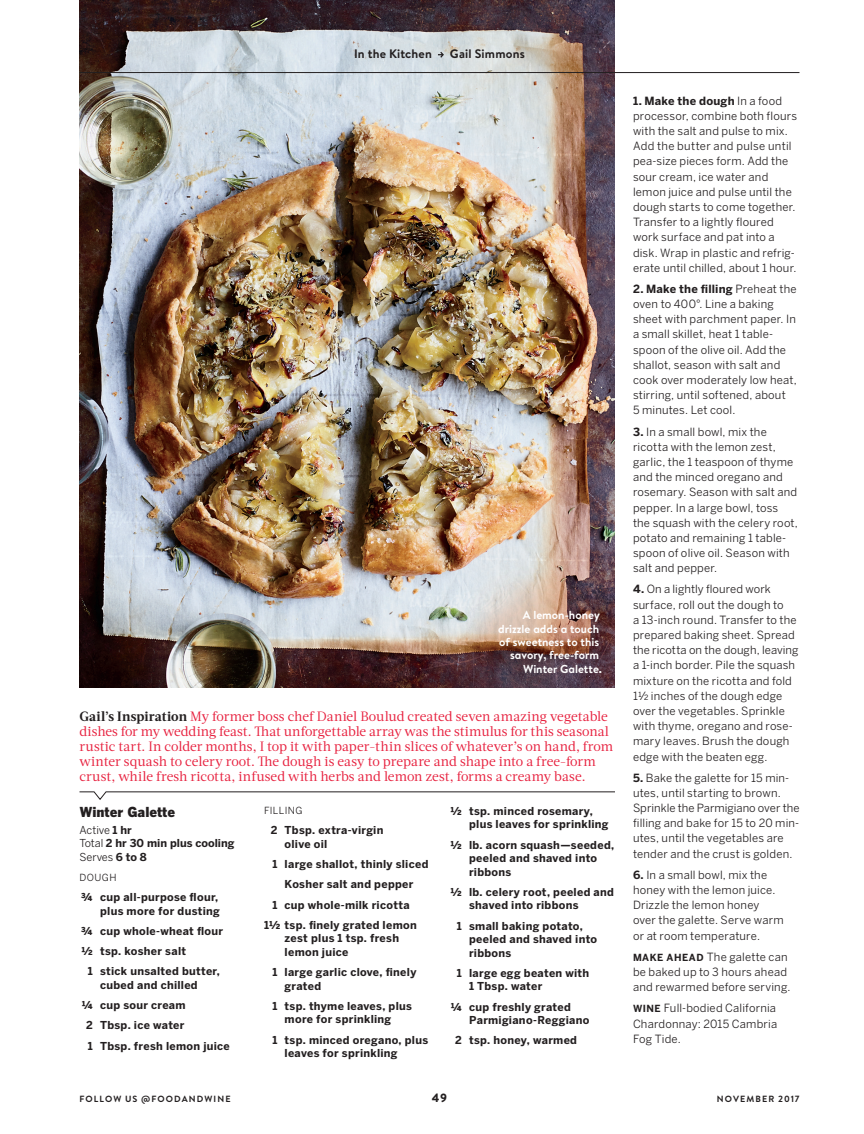
<style>
.page{position:relative;width:864px;height:1134px;background:#fff}
.page>*{position:absolute;margin:0;border:0;box-sizing:border-box;transform-origin:0 0}
.t1{font:900 13.65px "Benton Gothic";color:#231f20}
.t2{font:13.5px/15px "Acta";letter-spacing:.005em;color:#e71f3d}
.t3{font:700 12.3px "Brandon Text";letter-spacing:.015em;color:#231f20}
.t4{font:900 12px "Brandon Text";color:#231f20}
.t5{font:700 11.7px/13.4px "Brandon Text";color:#fff;text-align:right}
.t6{font:11.25px/15.1px "Benton Sans FB";letter-spacing:.015em;color:#231f20}
.t7{font:700 10.8px/13.5px "Benton Sans FB";letter-spacing:.025em;color:#231f20}
.t8{font:700 10.8px/13.5px "Benton Sans FB";color:#231f20}
.t9{font:9.75px "Benton Sans FB";letter-spacing:.045em;color:#231f20}
.t10{font:700 9px "Brandon Text";letter-spacing:.125em;color:#231f20}
.s1{font-weight:700;color:#231f20}
.s2{font-weight:400}
.s3{font-weight:700}
.s4{font-size:7.2px}
.s5{font-weight:700;font-size:9.75px}
</style>
<div class="page">
<img style="left:80px;top:0;width:535px;height:688px">
<svg style="left:79px;top:791px;width:536px;height:9px"></svg>
<svg style="left:438px;top:52px;width:6px;height:6px"></svg>
<hr style="left:80px;top:72px;width:720px;height:1px;background:#231f20">
<p class="t3" style="left:354px;top:45px;width:79px">In the Kitchen</p>
<p class="t3" style="left:450px;top:45px;width:76px">Gail Simmons</p>
<p class="t5" style="left:498px;top:608px;width:105px">A lemon-honey drizzle adds a touch of sweetness to this savory, free-form<br>Winter Galette.</p>
<p class="t2" style="left:80px;top:709px;width:535px"><span class="s1">Gail’s Inspiration</span> My former boss chef Daniel Boulud created seven amazing vegetable dishes for my wedding feast. That unforgettable array was the stimulus for this seasonal rustic tart. In colder months, I top it with paper-thin slices of whatever’s on hand, from winter squash to celery root. The dough is easy to prepare and shape into a free-form crust, while fresh ricotta, infused with herbs and lemon zest, forms a creamy base.</p>
<p class="t7" style="left:469px;top:804px;width:141px;text-indent:-19px">½ tsp. minced rosemary, plus leaves for sprinkling</p>
<p class="t7" style="left:469px;top:838px;width:147px;text-indent:-19px">½ lb. acorn squash—seeded, peeled and shaved into ribbons</p>
<p class="t7" style="left:469px;top:885px;width:146px;text-indent:-19px">½ lb. celery root, peeled and shaved into ribbons</p>
<p class="t7" style="left:469px;top:919px;width:130px;text-indent:-12px">1 small baking potato, peeled and shaved into ribbons</p>
<p class="t7" style="left:469px;top:966px;width:122px;text-indent:-12px">1 large egg beaten with<br>1 Tbsp. water</p>
<p class="t7" style="left:469px;top:1000px;width:122px;text-indent:-19px">¼ cup freshly grated<br>Parmigiano-Reggiano</p>
<p class="t7" style="left:455px;top:1034px;width:123px">2 tsp. honey, warmed</p>
<p class="t9" style="left:264px;top:805px;width:40px">FILLING</p>
<p class="t7" style="left:285px;top:823px;width:100px;text-indent:-14px">2 Tbsp. extra-virgin olive oil</p>
<p class="t7" style="left:272px;top:857px;width:158px">1 large shallot, thinly sliced</p>
<p class="t7" style="left:285px;top:877px;width:130px">Kosher salt and pepper</p>
<p class="t7" style="left:272px;top:898px;width:139px">1 cup whole-milk ricotta</p>
<p class="t7" style="left:264px;top:918px;width:154px">1½ tsp. finely grated lemon</p>
<p class="t7" style="left:285px;top:931px;width:116px">zest plus 1 tsp. fresh lemon juice</p>
<p class="t7" style="left:285px;top:965px;width:133px;text-indent:-12px">1 large garlic clove, finely grated</p>
<p class="t7" style="left:285px;top:999px;width:129px;text-indent:-12px">1 tsp. thyme leaves, plus more for sprinkling</p>
<p class="t7" style="left:285px;top:1033px;width:145px;text-indent:-12px">1 tsp. minced oregano, plus leaves for sprinkling</p>
<p class="t1" style="left:80px;top:804px;width:97px">Winter Galette</p>
<p class="t8" style="left:80px;top:823px;width:157px"><span class="s2">Active</span> 1 hr<br><span class="s2">Total</span> 2 hr 30 min plus cooling<br><span class="s2">Serves</span> 6 to 8</p>
<p class="t9" style="left:80px;top:871px;width:39px">DOUGH</p>
<p class="t7" style="left:81px;top:890px;width:140px;text-align:right">¾ cup all-purpose flour, plus more for dusting</p>
<p class="t7" style="left:81px;top:921px;width:144px;line-height:20.2px">¾ cup whole-wheat flour ½ tsp. kosher salt</p>
<p class="t7" style="left:100px;top:964px;width:121px;text-indent:-12px">1 stick unsalted butter, cubed and chilled</p>
<p class="t7" style="left:86px;top:995px;width:145px;line-height:20.2px;text-indent:-5px">¼ cup sour cream<br>2 Tbsp. ice water<br>1 Tbsp. fresh lemon juice</p>
<p class="t6" style="left:633px;top:93px;width:166px"><span class="s3">1. Make the dough</span> In a food processor, combine both flours with the salt and pulse to mix.<br>Add the butter and pulse until pea-size pieces form. Add the sour cream, ice water and lemon juice and pulse until the dough starts to come together.<br>Transfer to a lightly floured work surface and pat into a disk. Wrap in plastic and refrig&shy;erate until chilled, about 1 hour.</p>
<p class="t6" style="left:633px;top:281px;width:165px"><span class="s3">2. Make the filling</span> Preheat the oven to 400°. Line a baking sheet with parchment paper. In a small skillet, heat 1 table&shy;spoon of the olive oil. Add the shallot, season with salt and cook over moderately low heat, stirring, until softened, about<br>5 minutes. Let cool.</p>
<p class="t6" style="left:633px;top:424px;width:166px"><span class="s3">3.</span> In a small bowl, mix the ricotta with the lemon zest, garlic, the 1 teaspoon of thyme and the minced oregano and rosemary. Season with salt and pepper. In a large bowl, toss the squash with the celery root, potato and remaining 1 table&shy;spoon of olive oil. Season with salt and pepper.</p>
<p class="t6" style="left:633px;top:582px;width:167px"><span class="s3">4.</span> On a lightly floured work surface, roll out the dough to<br>a 13-inch round. Transfer to the prepared baking sheet. Spread the ricotta on the dough, leaving a 1-inch border. Pile the squash mixture on the ricotta and fold<br>1<sup>1</sup>/<span class="s4">2</span> inches of the dough edge over the vegetables. Sprinkle with thyme, oregano and rose&shy;mary leaves. Brush the dough edge with the beaten egg.</p>
<p class="t6" style="left:633px;top:770px;width:168px"><span class="s3">5.</span> Bake the galette for 15 min&shy;utes, until starting to brown.<br>Sprinkle the Parmigiano over the filling and bake for 15 to 20 min&shy;utes, until the vegetables are tender and the crust is golden.</p>
<p class="t6" style="left:633px;top:867px;width:152px"><span class="s3">6.</span> In a small bowl, mix the honey with the lemon juice.<br>Drizzle the lemon honey over the galette. Serve warm or at room temperature.</p>
<p class="t6" style="left:633px;top:949px;width:159px"><span class="s5">MAKE AHEAD</span> The galette can be baked up to 3 hours ahead and rewarmed before serving.</p>
<p class="t6" style="left:633px;top:1001px;width:146px;text-align:justify"><span class="s5">WINE</span> Full-bodied California Chardonnay: 2015 Cambria Fog Tide.</p>
<p class="t10" style="left:80px;top:1093px;width:152px">FOLLOW US @FOODANDWINE</p>
<p class="t4" style="left:432px;top:1089px;width:17px">49</p>
<p class="t10" style="left:717px;top:1093px;width:84px">NOVEMBER 2017</p>
</div>
